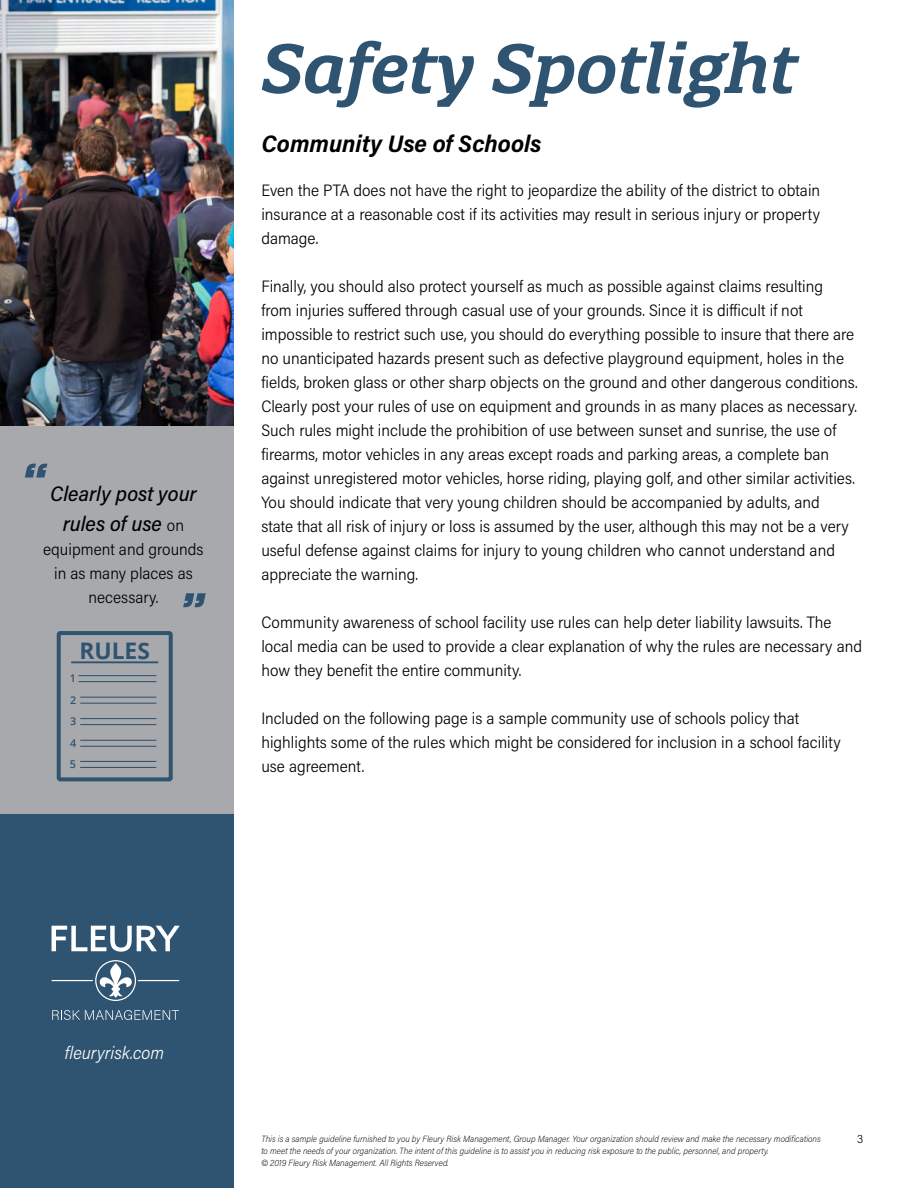
<style>
.page{position:relative;width:918px;height:1188px;background:#fff}
.page>*{position:absolute;margin:0;border:0;box-sizing:border-box;transform-origin:0 0}
.t1{font:italic 600 67.5px "Quatro Slab";color:#2e5471}
.t2{font:italic 600 52.5px "Quatro Slab";color:#2e5471}
.t3{font:italic 700 24px "Acumin Pro Semi Cond";color:#000}
.t4{font:700 22.8px "Open Sans";color:#305470}
.t5{font:italic 500 21px/30px "Acumin Pro Semi Cond";color:#000;text-align:center}
.t6{font:italic 300 18px "Acumin Pro Semi Cond";color:#fff}
.t7{font:300 16.5px/24px "Acumin Pro Semi Cond";color:#000}
.t8{font:300 12px "Acumin Pro Semi Cond";color:#000}
.t9{font:600 10.8px/21.6px "Open Sans";color:#305470;text-align:justify}
.t10{font:italic 200 9px/12px "Acumin Pro Semi Cond";color:#000}
.s1{font-weight:300;font-style:normal;font-size:16.5px}
</style>
<div class="page">
<div style="left:0;top:426px;width:233px;height:408px;background:#a7a9ac"></div>
<img style="left:0;top:0;width:233px;height:426px">
<div style="left:0;top:815px;width:233px;height:373px;background:#2e5471"></div>
<svg style="left:52px;top:926px;width:128px;height:26px"></svg>
<svg style="left:52px;top:1010px;width:127px;height:10px"></svg>
<svg style="left:100px;top:963px;width:32px;height:35px"></svg>
<div style="left:95px;top:960px;width:41px;height:41px;border:1px solid #fff;border-radius:50%"></div>
<hr style="left:52px;top:980px;width:40px;height:1px;background:#fff">
<hr style="left:138px;top:980px;width:41px;height:1px;background:#fff">
<div style="left:57px;top:631px;width:116px;height:150px;border:4px solid #305470;border-radius:2px"></div>
<hr style="left:71px;top:661px;width:87px;height:2px;background:#305470">
<hr style="left:79px;top:675px;width:77px;height:1px;background:#305470">
<hr style="left:79px;top:681px;width:77px;height:1px;background:#305470">
<hr style="left:80px;top:697px;width:76px;height:1px;background:#305470">
<hr style="left:80px;top:703px;width:76px;height:1px;background:#305470">
<hr style="left:80px;top:718px;width:76px;height:1px;background:#305470">
<hr style="left:80px;top:724px;width:76px;height:1px;background:#305470">
<hr style="left:80px;top:740px;width:76px;height:1px;background:#305470">
<hr style="left:80px;top:746px;width:76px;height:1px;background:#305470">
<hr style="left:80px;top:761px;width:76px;height:1px;background:#305470">
<hr style="left:80px;top:767px;width:76px;height:1px;background:#305470">
<h2 class="t2" style="left:19px;top:452px;width:27px">“</h2>
<p class="t5" style="left:50px;top:478px;width:148px">Clearly post your rules of use <span class="s1">on</span></p>
<p class="t7" style="left:43px;top:537px;width:162px;text-align:center">equipment and grounds in as many places as necessary.</p>
<h2 class="t2" style="left:178px;top:581px;width:27px">”</h2>
<h3 class="t4" style="left:79px;top:634px;width:72px">RULES</h3>
<p class="t9" style="left:70px;top:667px;width:8px">1<br>2<br>3<br>4<br>5</p>
<h1 class="t1" style="left:261px;top:26px;width:537px">Safety Spotlight</h1>
<h3 class="t3" style="left:261px;top:127px;width:282px">Community Use of Schools</h3>
<p class="t7" style="left:261px;top:177px;width:560px;text-align:justify">Even the PTA does not have the right to jeopardize the ability of the district to obtain insurance at a reasonable cost if its activities may result in serious injury or property damage.</p>
<p class="t7" style="left:261px;top:273px;width:598px">Finally, you should also protect yourself as much as possible against claims resulting from injuries suffered through casual use of your grounds. Since it is difficult if not impossible to restrict such use, you should do everything possible to insure that there are no unanticipated hazards present such as defective playground equipment, holes in the fields, broken glass or other sharp objects on the ground and other dangerous conditions.<br>Clearly post your rules of use on equipment and grounds in as many places as necessary.<br>Such rules might include the prohibition of use between sunset and sunrise, the use of firearms, motor vehicles in any areas except roads and parking areas, a complete ban against unregistered motor vehicles, horse riding, playing golf, and other similar activities.<br>You should indicate that very young children should be accompanied by adults, and<br>state that all risk of injury or loss is assumed by the user, although this may not be a very useful defense against claims for injury to young children who cannot understand and appreciate the warning.</p>
<p class="t7" style="left:261px;top:609px;width:602px">Community awareness of school facility use rules can help deter liability lawsuits. The local media can be used to provide a clear explanation of why the rules are necessary and how they benefit the entire community.</p>
<p class="t7" style="left:261px;top:705px;width:581px">Included on the following page is a sample community use of schools policy that highlights some of the rules which might be considered for inclusion in a school facility use agreement.</p>
<p class="t6" style="left:65px;top:1040px;width:101px">fleuryrisk.com</p>
<p class="t10" style="left:261px;top:1132px;width:561px">This is a sample guideline furnished to you by Fleury Risk Management, Group Manager. Your organization should review and make the necessary modifications to meet the needs of your organization. The intent of this guideline is to assist you in reducing risk exposure to the public, personnel, and property.<br>© 2019 Fleury Risk Management. All Rights Reserved.</p>
<p class="t8" style="left:857px;top:1131px;width:8px">3</p>
</div>
